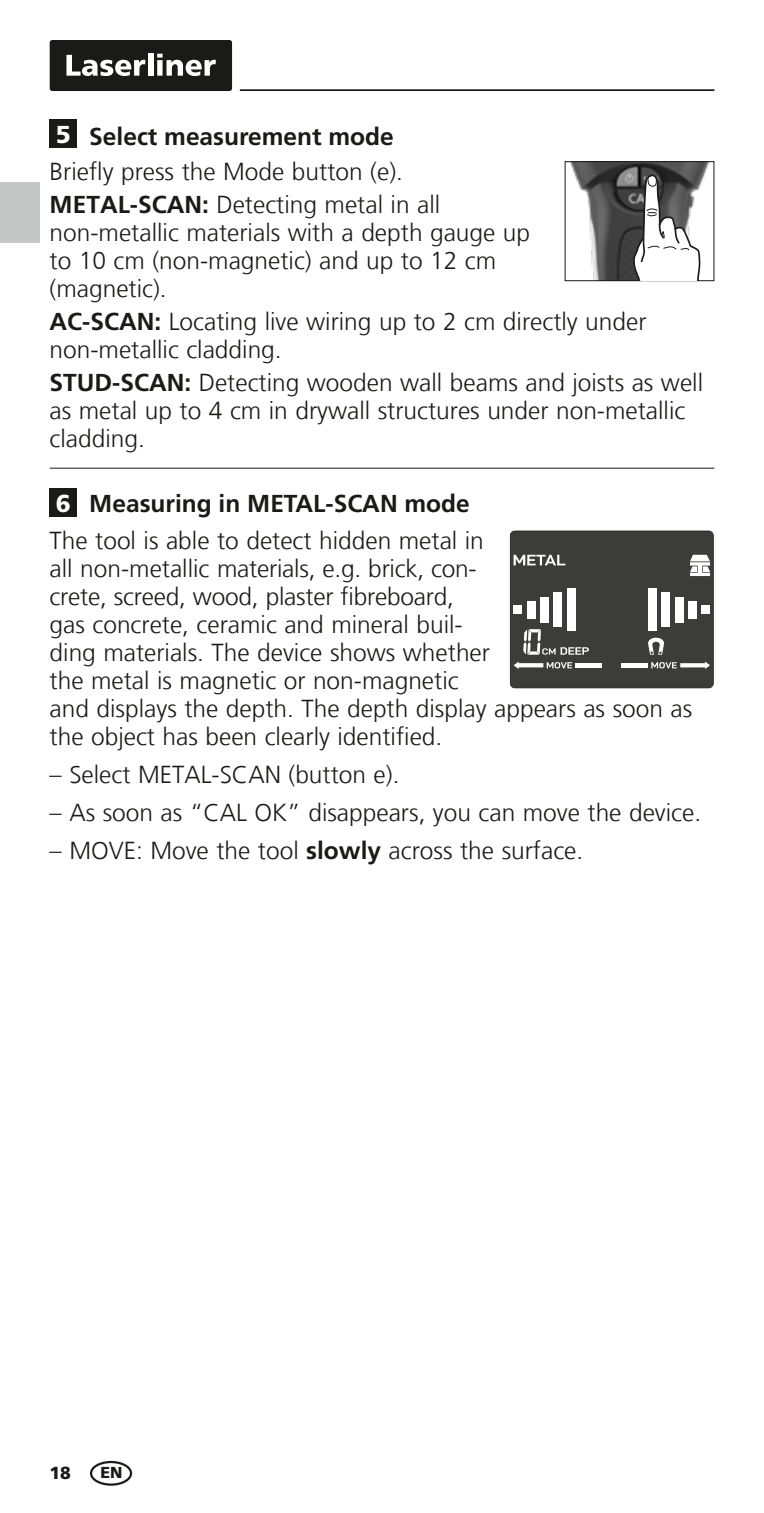
<style>
.page{position:relative;width:764px;height:1513px;background:#fff}
.page>*{position:absolute;margin:0;border:0;box-sizing:border-box;transform-origin:0 0}
.t1{font:300 24.5px/28px "Frutiger LT Com";color:#1a1a18}
.t2{font:700 24.5px "Frutiger LT Com";color:#1a1a18}
.t3{font:900 24.5px "Frutiger LT Com";color:#fff}
.t4{font:900 17.5px "Frutiger LT Com";color:#1a1a18}
.t5{font:900 15.75px "Frutiger LT Com";color:#1a1a18}
.s1{font-weight:700}
</style>
<div class="page">
<hr style="left:240px;top:89px;width:474px;height:2px;background:#1a1a18">
<div style="left:50px;top:40px;width:182px;height:51px;background:#1a1a18;border-radius:3px"></div>
<svg style="left:66px;top:55px;width:79px;height:21px"></svg>
<div style="left:148px;top:53px;width:5px;height:23px;background:#fff"></div>
<svg style="left:157px;top:54px;width:59px;height:22px"></svg>
<div style="left:50px;top:488px;width:27px;height:29px;background:#1a1a18"></div>
<div style="left:50px;top:119px;width:27px;height:29px;background:#1a1a18"></div>
<hr style="left:50px;top:468px;width:664px;height:1px;background:#1a1a18">
<img style="left:570px;top:163px;width:140px;height:116px">
<div style="left:565px;top:161px;width:149px;height:120px;border:1px solid #1a1a18"></div>
<svg style="left:633px;top:175px;width:67px;height:105px"></svg>
<svg style="left:510px;top:531px;width:204px;height:157px;background:#535352"></svg>
<div style="left:90px;top:1461px;width:42px;height:25px;border:2px solid #1a1a18;border-radius:50%"></div>
<div style="left:0;top:182px;width:40px;height:61px;background:#c5c6c6"></div>
<p class="t3" style="left:56px;top:119px;width:16px">5</p>
<p class="t2" style="left:89px;top:122px;width:306px">Select measurement mode</p>
<p class="t1" style="left:50px;top:155px;width:392px;line-height:32.9px">Briefly press the Mode button (e).<br><span class="s1">METAL-SCAN:</span> Detecting metal in all</p>
<p class="t1" style="left:50px;top:218px;width:482px">non-metallic materials with a depth gauge up to 10 cm (non-magnetic) and up to 12 cm (magnetic).</p>
<p class="t1" style="left:50px;top:307px;width:598px"><span class="s1">AC-SCAN:</span> Locating live wiring up to 2 cm directly under non-metallic cladding.</p>
<p class="t1" style="left:50px;top:368px;width:655px"><span class="s1">STUD-SCAN:</span> Detecting wooden wall beams and joists as well as metal up to 4 cm in drywall structures under non-metallic cladding.</p>
<p class="t2" style="left:89px;top:489px;width:382px">Measuring in METAL-SCAN mode</p>
<p class="t1" style="left:50px;top:527px;width:644px">The tool is able to detect hidden metal in<br>all non-metallic materials, e.g. brick, con-<br>crete, screed, wood, plaster fibreboard,<br>gas concrete, ceramic and mineral buil-<br>ding materials. The device shows whether<br>the metal is magnetic or non-magnetic<br>and displays the depth. The depth display appears as soon as the object has been clearly identified.</p>
<p class="t1" style="left:50px;top:761px;width:351px">– Select METAL-SCAN (button e).</p>
<p class="t1" style="left:50px;top:799px;width:653px">– As soon as “CAL OK” disappears, you can move the device.</p>
<p class="t1" style="left:50px;top:837px;width:535px">– MOVE: Move the tool <span class="s1">slowly</span> across the surface.</p>
<p class="t3" style="left:56px;top:489px;width:16px">6</p>
<p class="t4" style="left:50px;top:1462px;width:23px">18</p>
<p class="t5" style="left:101px;top:1463px;width:24px">EN</p>
</div>
